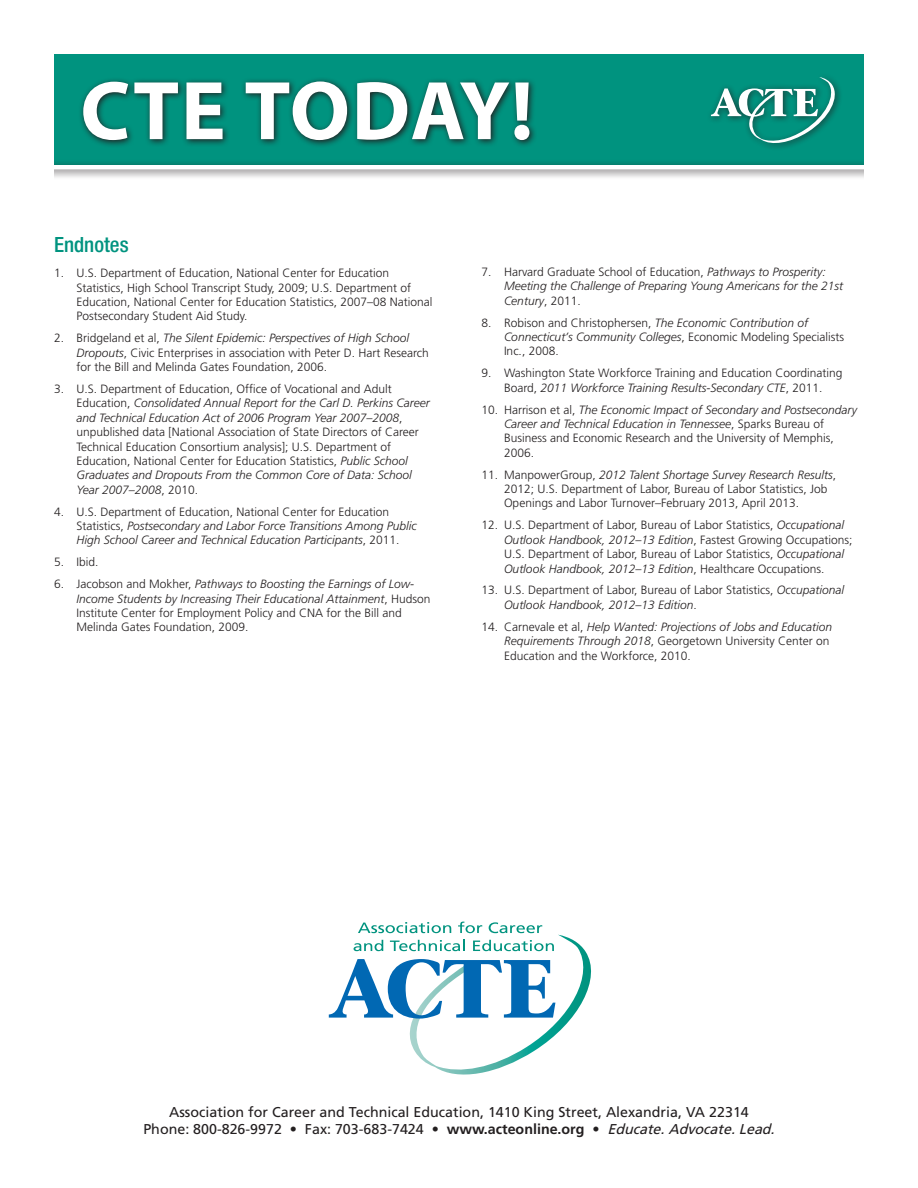
<style>
.page{position:relative;width:918px;height:1188px;background:#fff}
.page>*{position:absolute;margin:0;border:0;box-sizing:border-box;transform-origin:0 0}
.t1{font:700 84px "Myriad Pro";letter-spacing:.01em;color:#fff}
.t2{font:500 condensed 21px "Helvetica Neue";color:#00937f}
.No_Spacing{font:14.25px/17.1px "Frutiger";color:#231f20;text-align:center}
.t3{font:300 12px/14.4px "Frutiger";color:#231f20}
.t4{font:italic 300 12px/14.4px "Frutiger";color:#231f20}
.s1{font-style:italic}
.s2{font-style:normal}
.s3{font-weight:700}
</style>
<div class="page">
<div style="left:54px;top:54px;width:810px;height:113px;background:#00937f"></div>
<svg style="left:80px;top:79px;width:455px;height:67px"></svg>
<div style="left:0;top:159px;width:918px;height:20px;background:#231f20;opacity:.75"></div>
<hr style="left:0;top:165px;width:918px;height:4px;background:#fff">
<div style="left:707px;top:73px;width:136px;height:78px;background:#231f20;opacity:.75"></div>
<svg style="left:711px;top:77px;width:124px;height:66px"></svg>
<div style="left:0;top:0;width:54px;height:184px;background:#fff"></div>
<div style="left:864px;top:0;width:54px;height:184px;background:#fff"></div>
<svg style="left:329px;top:922px;width:262px;height:153px"></svg>
<p class="t1" style="left:80px;top:56px;width:454px">CTE TODAY!</p>
<p class="t2" style="left:54px;top:232px;width:76px">Endnotes</p>
<p class="t3" style="left:76px;top:266px;width:358px;text-indent:-22px">1. U.S. Department of Education, National Center for Education Statistics, High School Transcript Study, 2009; U.S. Department of Education, National Center for Education Statistics, 2007–08 National Postsecondary Student Aid Study.</p>
<p class="t3" style="left:76px;top:331px;width:354px;text-indent:-22px">2. Bridgeland et al, <span class="s1">The Silent Epidemic: Perspectives of High School<br>Dropouts</span>, Civic Enterprises in association with Peter D. Hart Research for the Bill and Melinda Gates Foundation, 2006.</p>
<p class="t3" style="left:76px;top:382px;width:355px;text-indent:-22px">3. U.S. Department of Education, Office of Vocational and Adult Education, <span class="s1">Consolidated Annual Report for the Carl D. Perkins Career and Technical Education Act of 2006 Program Year 2007–2008</span>, unpublished data [National Association of State Directors of Career Technical Education Consortium analysis]; U.S. Department of Education, National Center for Education Statistics, <span class="s1">Public School Graduates and Dropouts From the Common Core of Data: School Year 2007–2008</span>, 2010.</p>
<p class="t4" style="left:76px;top:504px;width:342px;text-indent:-22px"><span class="s2">4. U.S. Department of Education, National Center for Education<br>Statistics,</span> Postsecondary and Labor Force Transitions Among Public<br>High School Career and Technical Education Participants<span class="s2">, 2011.</span></p>
<p class="t3" style="left:54px;top:555px;width:46px">5. Ibid.</p>
<p class="t3" style="left:76px;top:577px;width:356px;text-indent:-22px">6. Jacobson and Mokher, <span class="s1">Pathways to Boosting the Earnings of Low-Income Students by Increasing Their Educational Attainment</span>, Hudson Institute Center for Employment Policy and CNA for the Bill and Melinda Gates Foundation, 2009.</p>
<p class="t4" style="left:504px;top:264px;width:341px;text-indent:-22px"><span class="s2">7. Harvard Graduate School of Education,</span> Pathways to Prosperity:<br>Meeting the Challenge of Preparing Young Americans for the 21st<br>Century<span class="s2">, 2011.</span></p>
<p class="t3" style="left:504px;top:315px;width:342px;text-indent:-22px">8. Robison and Christophersen, <span class="s1">The Economic Contribution of<br>Connecticut’s Community Colleges</span>, Economic Modeling Specialists<br>Inc., 2008.</p>
<p class="t3" style="left:482px;top:366px;width:363px;text-align:center">9. Washington State Workforce Training and Education Coordinating<br>Board, <span class="s1">2011 Workforce Training Results-Secondary CTE</span>, 2011.</p>
<p class="t3" style="left:504px;top:402px;width:355px;text-indent:-22px">10. Harrison et al, <span class="s1">The Economic Impact of Secondary and Postsecondary Career and Technical Education in Tennessee</span>, Sparks Bureau of Business and Economic Research and the University of Memphis, 2006.</p>
<p class="t3" style="left:504px;top:467px;width:334px;text-indent:-22px">11. ManpowerGroup, <span class="s1">2012 Talent Shortage Survey Research Results</span>,<br>2012; U.S. Department of Labor, Bureau of Labor Statistics, Job<br>Openings and Labor Turnover–February 2013, April 2013.</p>
<p class="t3" style="left:504px;top:518px;width:350px;text-indent:-22px">12. U.S. Department of Labor, Bureau of Labor Statistics, <span class="s1">Occupational Outlook Handbook, 2012–13 Edition</span>, Fastest Growing Occupations; U.S. Department of Labor, Bureau of Labor Statistics, <span class="s1">Occupational Outlook Handbook, 2012–13 Edition</span>, Healthcare Occupations.</p>
<p class="t3" style="left:504px;top:583px;width:342px;text-indent:-22px">13. U.S. Department of Labor, Bureau of Labor Statistics, <span class="s1">Occupational<br>Outlook Handbook, 2012–13 Edition</span>.</p>
<p class="t3" style="left:504px;top:619px;width:330px;text-indent:-22px">14. Carnevale et al, <span class="s1">Help Wanted: Projections of Jobs and Education<br>Requirements Through 2018</span>, Georgetown University Center on<br>Education and the Workforce, 2010.</p>
<p class="No_Spacing" style="left:143px;top:1103px;width:637px">Association for Career and Technical Education, 1410 King Street, Alexandria, VA 22314<br>Phone: 800-826-9972 • Fax: 703-683-7424 • <span class="s3">www.acteonline.org</span> • <span class="s1">Educate.Advocate.Lead.</span></p>
</div>
